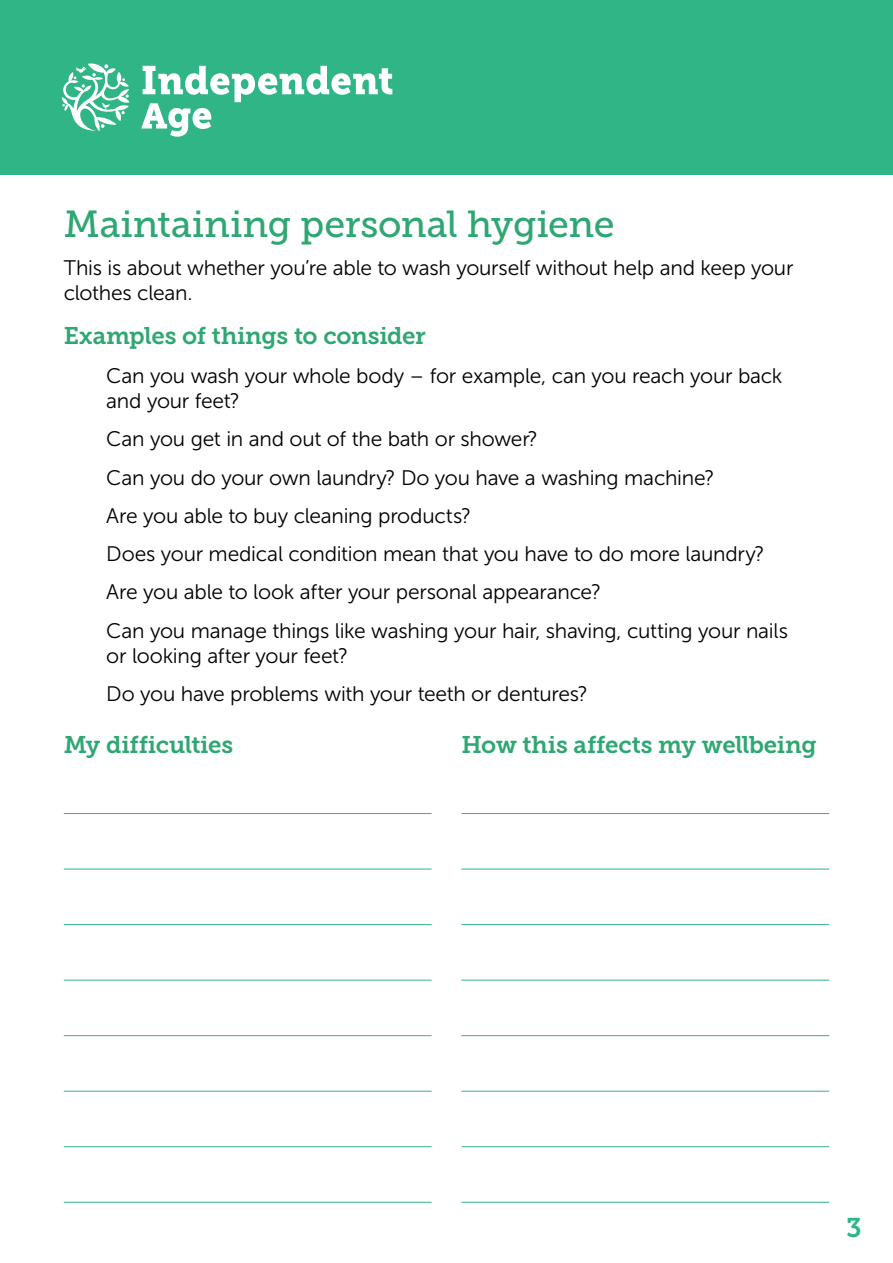
<style>
.page{position:relative;width:893px;height:1263px;background:#fff}
.page>*{position:absolute;margin:0;border:0;box-sizing:border-box;transform-origin:0 0}
.t1{font:37.5px "Museo Slab 500";letter-spacing:-.005em;color:#2fa772}
.t2{font:27px "Museo Slab 700";color:#30b586}
.t3{font:24px "Museo Slab 700";letter-spacing:-.01em;color:#2fa772}
.t4{font:21px/25.5px "Museo Sans 300";letter-spacing:-.01em;color:#000}
</style>
<div class="page">
<div style="left:0;top:0;width:893px;height:174px;background:#30b586"></div>
<svg style="left:62px;top:63px;width:68px;height:68px"></svg>
<svg style="left:141px;top:66px;width:251px;height:71px"></svg>
<hr style="left:64px;top:813px;width:368px;height:1px;background:#30b586">
<hr style="left:64px;top:869px;width:368px;height:1px;background:#30b586">
<hr style="left:64px;top:924px;width:368px;height:1px;background:#30b586">
<hr style="left:64px;top:980px;width:368px;height:1px;background:#30b586">
<hr style="left:64px;top:1035px;width:368px;height:1px;background:#30b586">
<hr style="left:64px;top:1091px;width:368px;height:1px;background:#30b586">
<hr style="left:64px;top:1146px;width:368px;height:1px;background:#30b586">
<hr style="left:64px;top:1202px;width:368px;height:1px;background:#30b586">
<hr style="left:461px;top:813px;width:368px;height:1px;background:#30b586">
<hr style="left:461px;top:869px;width:368px;height:1px;background:#30b586">
<hr style="left:461px;top:924px;width:368px;height:1px;background:#30b586">
<hr style="left:461px;top:980px;width:368px;height:1px;background:#30b586">
<hr style="left:461px;top:1035px;width:368px;height:1px;background:#30b586">
<hr style="left:461px;top:1091px;width:368px;height:1px;background:#30b586">
<hr style="left:461px;top:1146px;width:368px;height:1px;background:#30b586">
<hr style="left:461px;top:1202px;width:368px;height:1px;background:#30b586">
<h2 class="t1" style="left:64px;top:203px;width:552px">Maintaining personal hygiene</h2>
<p class="t4" style="left:64px;top:255px;width:731px">This is about whether you’re able to wash yourself without help and keep your clothes clean.</p>
<h3 class="t3" style="left:64px;top:322px;width:364px">Examples of things to consider</h3>
<p class="t4" style="left:106px;top:363px;width:678px">Can you wash your whole body – for example, can you reach your back and your feet?</p>
<p class="t4" style="left:106px;top:426px;width:433px">Can you get in and out of the bath or shower?</p>
<p class="t4" style="left:106px;top:465px;width:610px">Can you do your own laundry? Do you have a washing machine?</p>
<p class="t4" style="left:106px;top:503px;width:366px">Are you able to buy cleaning products?</p>
<p class="t4" style="left:106px;top:541px;width:660px">Does your medical condition mean that you have to do more laundry?</p>
<p class="t4" style="left:106px;top:579px;width:496px">Are you able to look after your personal appearance?</p>
<p class="t4" style="left:106px;top:618px;width:683px">Can you manage things like washing your hair, shaving, cutting your nails or looking after your feet?</p>
<p class="t4" style="left:106px;top:681px;width:483px">Do you have problems with your teeth or dentures?</p>
<h3 class="t3" style="left:64px;top:731px;width:171px">My difficulties</h3>
<h3 class="t3" style="left:461px;top:731px;width:357px">How this affects my wellbeing</h3>
<p class="t2" style="left:846px;top:1213px;width:17px">3</p>
</div>
